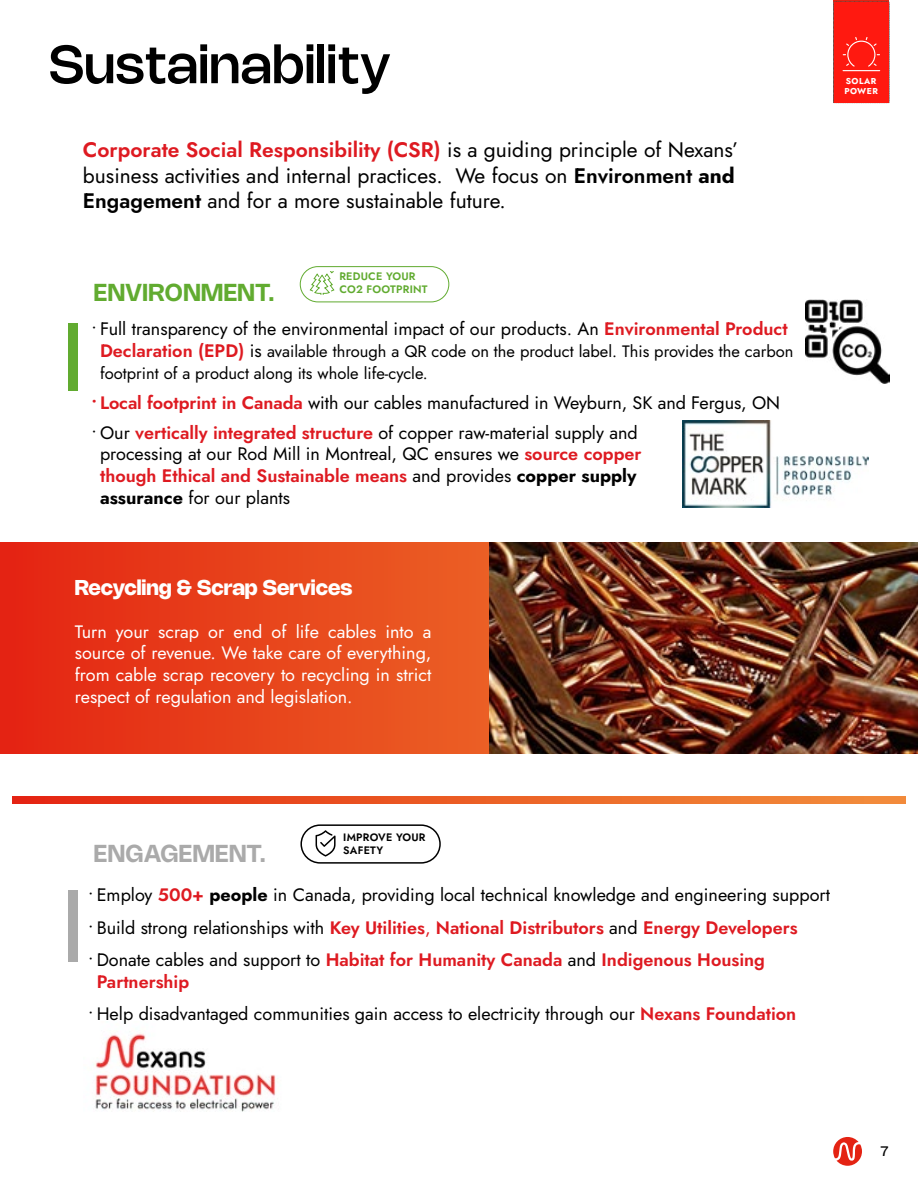
<style>
.page{position:relative;width:918px;height:1188px;background:#fff}
.page>*{position:absolute;margin:0;border:0;box-sizing:border-box;transform-origin:0 0}
.t1{font:500 52.5px "Nohemi";letter-spacing:.01em;color:#000}
.t2{font:600 24px "Nohemi";letter-spacing:.02em;color:#61ab30}
.t3{font:600 24px "Nohemi";letter-spacing:.02em;color:#aaa}
.t4{font:21px/25.2px "Jost";color:#000}
.t5{font:700 21px "Nohemi";color:#fff}
.t6{font:18px/21.6px "Jost";color:#000}
.t7{font:600 18px/21.6px "Jost";color:#de1a21}
.t8{font:18px/21.6px "Jost";color:#fff;text-align:justify}
.t9{font:16.5px/21.6px "Jost";color:#000}
.t10{font:13.5px "Nohemi";color:#000}
.t11{font:600 10.8px/12.9px "Jost";letter-spacing:.02em;color:#61ab30}
.t12{font:600 10.8px/12.9px "Jost";letter-spacing:.02em;color:#000}
.t13{font:700 8.55px/9.1px "Jost";letter-spacing:.05em;color:#fff}
.s1{font-weight:600;color:#de1a21}
.s2{font-weight:600}
.s3{font-weight:600;font-size:18px;color:#de1a21}
.s4{font-size:18px}
.s5{font-weight:400;color:#000}
.s6{font-weight:400}
</style>
<div class="page">
<img style="left:93px;top:1033px;width:183px;height:79px">
<svg style="left:1px;top:543px;width:489px;height:210px;background:#e7411b"></svg>
<div style="left:300px;top:266px;width:149px;height:36px;border:1px solid #61ab30;border-radius:18px"></div>
<svg style="left:309px;top:271px;width:26px;height:24px"></svg>
<div style="left:68px;top:323px;width:10px;height:68px;background:#61ab30"></div>
<div style="left:68px;top:890px;width:10px;height:71px;background:#aaa"></div>
<div style="left:300px;top:824px;width:141px;height:40px;border:2px solid #000;border-radius:19px"></div>
<svg style="left:316px;top:830px;width:20px;height:27px"></svg>
<svg style="left:13px;top:797px;width:892px;height:6px;background:#ea5b25"></svg>
<img style="left:683px;top:420px;width:186px;height:88px">
<img style="left:490px;top:543px;width:428px;height:210px">
<img style="left:806px;top:300px;width:83px;height:83px">
<svg style="left:833px;top:0;width:56px;height:103px"></svg>
<div style="left:834px;top:2px;width:55px;height:101px;background:#ff1910"></div>
<svg style="left:833px;top:1137px;width:29px;height:29px"></svg>
<h1 class="t1" style="left:49px;top:32px;width:343px">Sustainability</h1>
<p class="t4" style="left:83px;top:138px;width:657px"><span class="s1">Corporate Social Responsibility (CSR)</span> is a guiding principle of Nexans’ business activities and internal practices. We focus on <span class="s2">Environment</span> and<br><span class="s2">Engagement</span> and for a more sustainable future.</p>
<h2 class="t2" style="left:94px;top:277px;width:182px">ENVIRONMENT.</h2>
<p class="t11" style="left:339px;top:270px;width:90px">REDUCE YOUR<br>CO2 FOOTPRINT</p>
<p class="t6" style="left:92px;top:319px;width:698px">• Full transparency of the environmental impact of our products. An <span class="s1">Environmental Product</span></p>
<p class="t9" style="left:100px;top:341px;width:695px"><span class="s3">Declaration (EPD)</span> <span class="s4">is</span> available through a QR code on the product label. This provides the carbon footprint of a product along its whole life-cycle.</p>
<p class="t6" style="left:92px;top:392px;width:690px"><span class="s1">• Local footprint in Canada</span> with our cables manufactured in Weyburn, SK and Fergus, ON</p>
<p class="t6" style="left:100px;top:422px;width:543px;text-indent:-8px">• Our <span class="s1">vertically integrated structure</span> of copper raw-material supply and processing at our Rod Mill in Montreal, QC ensures we <span class="s1">source copper though Ethical and Sustainable means</span> and provides copper supply assurance for our plants</p>
<p class="t5" style="left:75px;top:575px;width:279px">Recycling &amp; Scrap Services</p>
<p class="t8" style="left:75px;top:621px;width:358px">Turn your scrap or end of life cables into a source of revenue. We take care of everything, from cable scrap recovery to recycling in strict respect of regulation and legislation.</p>
<p class="t13" style="left:844px;top:77px;width:35px">SOLAR<br>POWER</p>
<h2 class="t3" style="left:94px;top:839px;width:173px">ENGAGEMENT.</h2>
<p class="t12" style="left:343px;top:831px;width:84px">IMPROVE YOUR<br>SAFETY</p>
<p class="t6" style="left:88px;top:885px;width:743px">• Employ <span class="s1">500+</span> people in Canada, providing local technical knowledge and engineering support</p>
<p class="t7" style="left:88px;top:917px;width:711px"><span class="s5">• Build strong relationships with</span> Key Utilities<span class="s6">,</span> National Distributors <span class="s5">and</span> Energy Developers</p>
<p class="t7" style="left:97px;top:949px;width:670px;text-indent:-8px"><span class="s5">• Donate cables and support to</span> Habitat for Humanity Canada <span class="s5">and</span> Indigenous Housing<br>Partnership</p>
<p class="t6" style="left:88px;top:1003px;width:710px">• Help disadvantaged communities gain access to electricity through our <span class="s1">Nexans Foundation</span></p>
<p class="t10" style="left:881px;top:1143px;width:10px">7</p>
</div>
